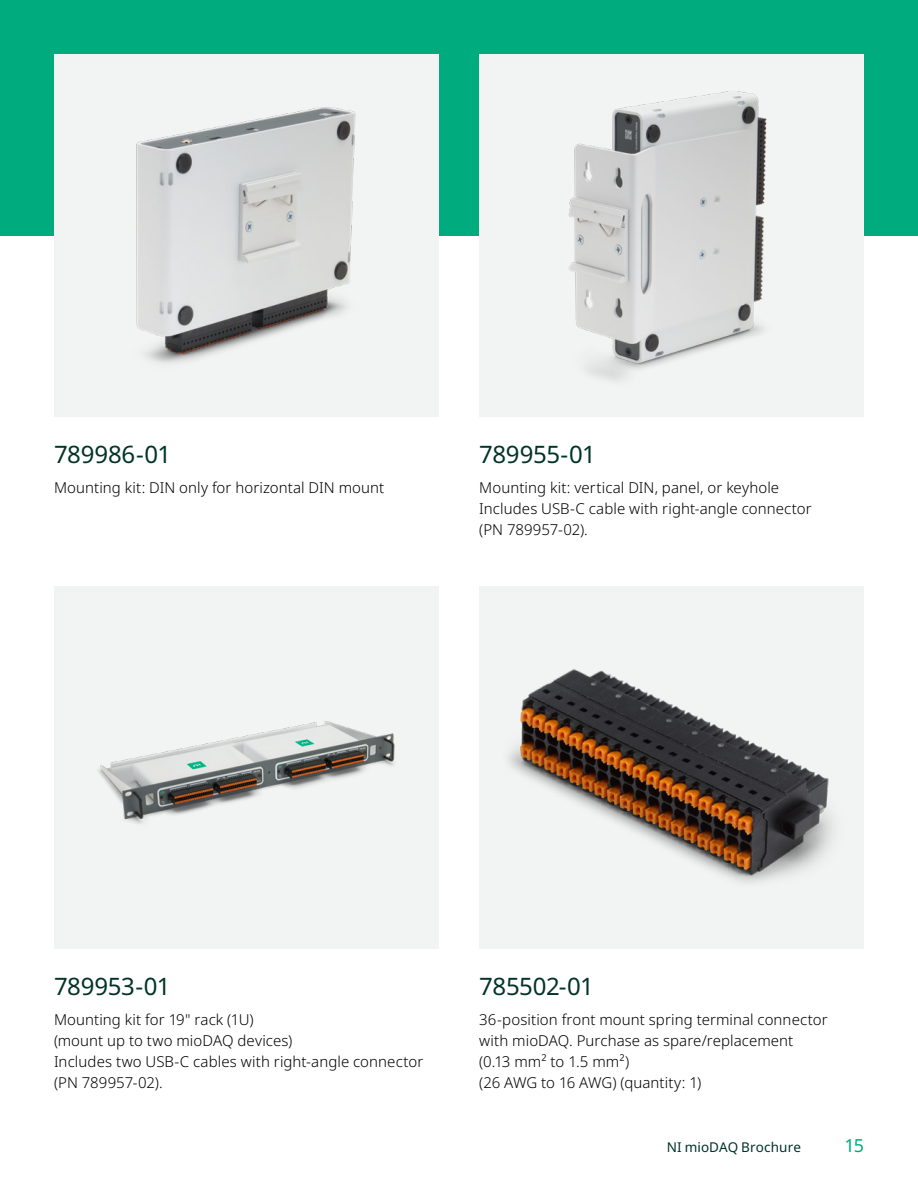
<style>
.page{position:relative;width:918px;height:1188px;background:#fff}
.page>*{position:absolute;margin:0;border:0;box-sizing:border-box;transform-origin:0 0}
.t1{font:24px "Noto Sans";letter-spacing:-.015em;color:#003427}
.t2{font:18px "Noto Sans";color:#00ac7e}
.t3{font:300 15px/21px "Noto Sans";letter-spacing:.005em;color:#000}
.t4{font:13.5px "Noto Sans";letter-spacing:.01em;color:#003427}
</style>
<div class="page">
<div style="left:0;top:0;width:918px;height:235px;background:#00ac7e"></div>
<img style="left:479px;top:54px;width:385px;height:363px">
<img style="left:54px;top:54px;width:385px;height:363px">
<div style="left:54px;top:586px;width:385px;height:363px;background:#f2f3f3"></div>
<img style="left:98px;top:721px;width:297px;height:103px">
<img style="left:479px;top:586px;width:385px;height:363px">
<h1 class="t1" style="left:54px;top:437px;width:119px">789986-01</h1>
<p class="t3" style="left:54px;top:477px;width:332px">Mounting kit: DIN only for horizontal DIN mount</p>
<h1 class="t1" style="left:479px;top:437px;width:118px">789955-01</h1>
<p class="t3" style="left:479px;top:477px;width:334px">Mounting kit: vertical DIN, panel, or keyhole<br>Includes USB-C cable with right-angle connector (PN 789957-02).</p>
<h1 class="t1" style="left:54px;top:969px;width:118px">789953-01</h1>
<p class="t3" style="left:54px;top:1009px;width:371px">Mounting kit for 19" rack (1U)<br>(mount up to two mioDAQ devices)<br>Includes two USB-C cables with right-angle connector (PN 789957-02).</p>
<h1 class="t1" style="left:479px;top:969px;width:116px">785502-01</h1>
<p class="t3" style="left:479px;top:1009px;width:350px">36-position front mount spring terminal connector with mioDAQ. Purchase as spare/replacement (0.13 mm² to 1.5 mm²)<br>(26 AWG to 16 AWG) (quantity: 1)</p>
<p class="t4" style="left:667px;top:1138px;width:136px">NI mioDAQ Brochure</p>
<p class="t2" style="left:844px;top:1133px;width:21px">15</p>
</div>
